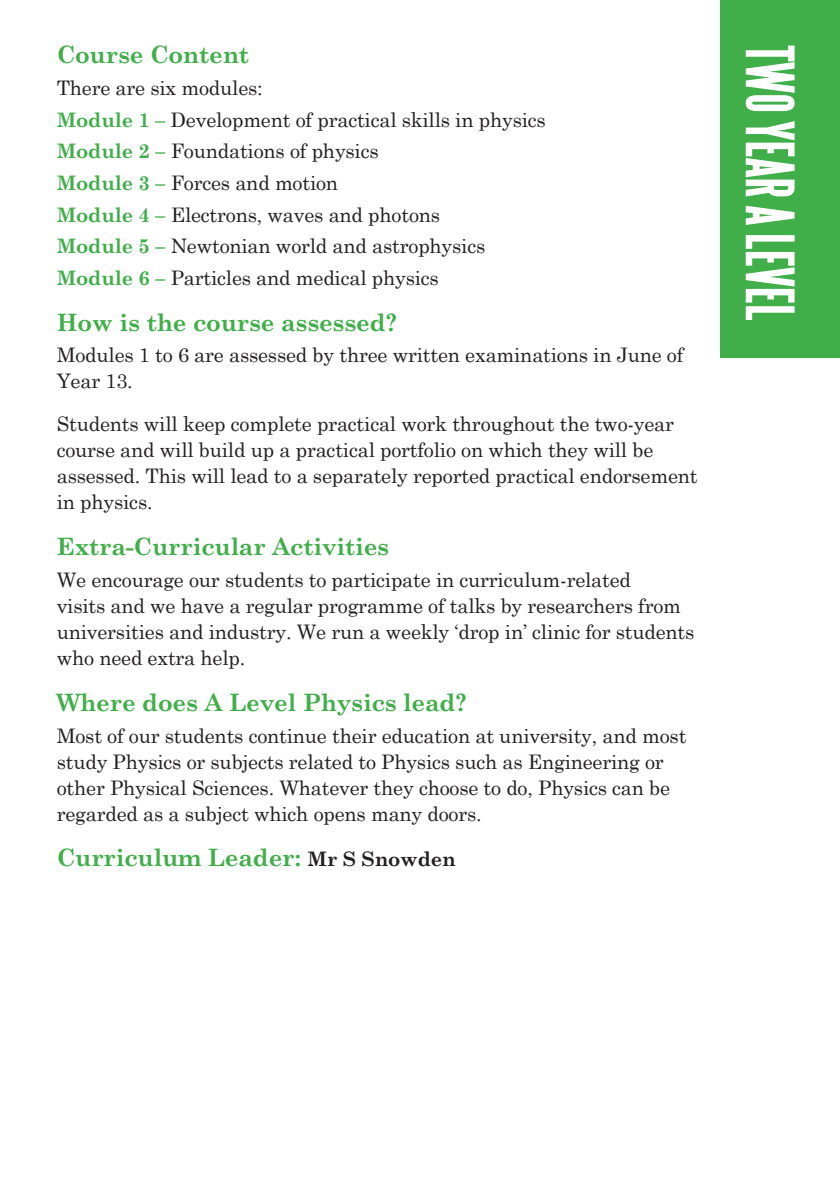
<style>
.page{position:relative;width:840px;height:1191px;background:#fff}
.page>*{position:absolute;margin:0;border:0;box-sizing:border-box;transform-origin:0 0}
.t1{font:700 58.8px "Steelfish";letter-spacing:.01em;color:#fff}
.t2{font:700 24px "Century Schoolbook";letter-spacing:-.01em;color:#40ae49}
.t3{font:20px/26px "Century Schoolbook";letter-spacing:-.01em;color:#231f20}
.s1{font-weight:700;color:#40ae49}
.s2{font-size:20px;color:#231f20}
</style>
<div class="page">
<div style="left:720px;top:0;width:119px;height:357px;background:#40ae49"></div>
<p class="t2" style="left:57px;top:36px;width:194px">Course Content</p>
<p class="t3" style="left:57px;top:73px;width:207px">There are six modules:</p>
<p class="t3" style="left:57px;top:105px;width:490px"><span class="s1">Module 1 –</span> Development of practical skills in physics</p>
<p class="t3" style="left:57px;top:136px;width:323px"><span class="s1">Module 2 –</span> Foundations of physics</p>
<p class="t3" style="left:57px;top:168px;width:283px"><span class="s1">Module 3 –</span> Forces and motion</p>
<p class="t3" style="left:57px;top:200px;width:384px"><span class="s1">Module 4 –</span> Electrons, waves and photons</p>
<p class="t3" style="left:57px;top:231px;width:430px"><span class="s1">Module 5 –</span> Newtonian world and astrophysics</p>
<p class="t3" style="left:57px;top:263px;width:383px"><span class="s1">Module 6 –</span> Particles and medical physics</p>
<p class="t2" style="left:57px;top:303px;width:342px">How is the course assessed?</p>
<p class="t3" style="left:57px;top:340px;width:627px">Modules 1 to 6 are assessed by three written examinations in June of<br>Year 13.</p>
<p class="t3" style="left:57px;top:409px;width:642px">Students will keep complete practical work throughout the two-year course and will build up a practical portfolio on which they will be assessed. This will lead to a separately reported practical endorsement in physics.</p>
<p class="t2" style="left:57px;top:528px;width:334px">Extra-Curricular Activities</p>
<p class="t3" style="left:57px;top:565px;width:638px">We encourage our students to participate in curriculum-related<br>visits and we have a regular programme of talks by researchers from universities and industry. We run a weekly ‘drop in’ clinic for students who need extra help.</p>
<p class="t2" style="left:57px;top:683px;width:412px">Where does A Level Physics lead?</p>
<p class="t3" style="left:57px;top:720px;width:631px">Most of our students continue their education at university, and most study Physics or subjects related to Physics such as Engineering or other Physical Sciences. Whatever they choose to do, Physics can be regarded as a subject which opens many doors.</p>
<p class="t2" style="left:57px;top:839px;width:400px">Curriculum Leader: <span class="s2">Mr S Snowden</span></p>
<p class="t1" style="left:802px;top:45px;width:277px;rotate:90deg">TWO YEAR A LEVEL</p>
</div>
